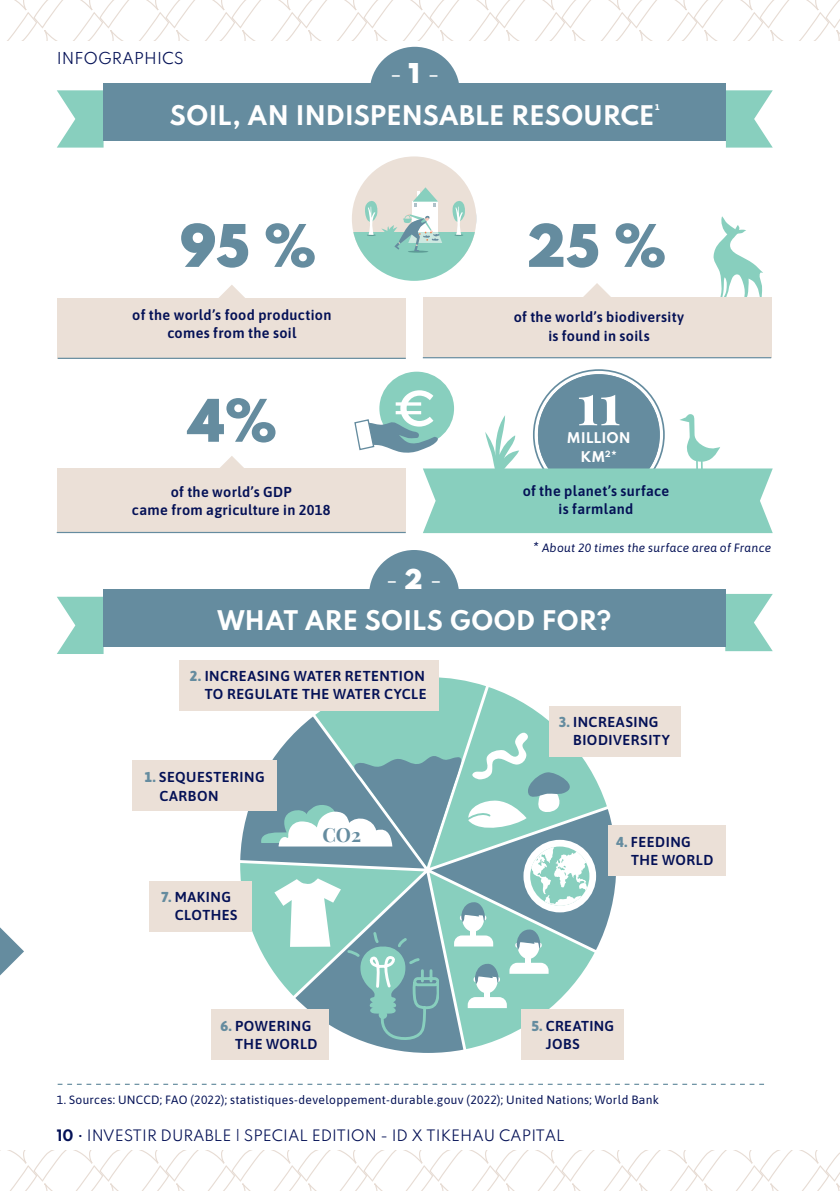
<style>
.page{position:relative;width:840px;height:1191px;background:#fff}
.page>*{position:absolute;margin:0;border:0;box-sizing:border-box;transform-origin:0 0}
.t1{font:700 58px "Playfair Display";color:#fff}
.t2{font:100 52px "Spartan";color:#658c9f}
.relance{font:100 24.2px "Spartan";color:#fff}
.relance-2{font:100 24px "Spartan";letter-spacing:-.01em;color:#fff}
.t3{font:700 19.2px "Playfair Display";color:#658c9f}
.t4{font:100 14.6px "Spartan";color:#041156}
.para_texte_courant_j{font:600 14.4px/18.4px "Asap";letter-spacing:.03em;color:#041156}
.t5{font:100 14px "Spartan";color:#041156}
.t6{font:100 13.2px/18.4px "Spartan";color:#fff;text-align:center}
.t7{font:12px "Asap";letter-spacing:.025em;color:#041156}
.t8{font:italic 12px "Asap";letter-spacing:.025em;color:#041156}
.relance-3{font:800 8.4px "Asap";color:#fff}
.s1{font-weight:600;font-size:14.4px}
.s2{font-weight:900;color:#658c9f}
</style>
<div class="page">
<svg style="left:0;top:927px;width:24px;height:48px"></svg>
<div style="left:369px;top:47px;width:90px;height:90px;background:#658c9f;border-radius:50%"></div>
<div style="left:369px;top:550px;width:90px;height:90px;background:#658c9f;border-radius:50%"></div>
<svg style="left:240px;top:677px;width:376px;height:376px"></svg>
<svg style="left:725px;top:90px;width:47px;height:58px"></svg>
<svg style="left:724px;top:594px;width:48px;height:57px"></svg>
<svg style="left:57px;top:90px;width:46px;height:58px"></svg>
<svg style="left:57px;top:597px;width:46px;height:57px"></svg>
<div style="left:103px;top:83px;width:622px;height:57px;background:#658c9f"></div>
<div style="left:103px;top:589px;width:621px;height:58px;background:#658c9f"></div>
<svg style="left:220px;top:456px;width:24px;height:12px"></svg>
<div style="left:537px;top:374px;width:122px;height:121px;background:#658c9f;border-radius:50%"></div>
<div style="left:379px;top:372px;width:75px;height:73px;background:#88cfbe;border-radius:50%"></div>
<svg style="left:354px;top:390px;width:418px;height:143px"></svg>
<div style="left:57px;top:468px;width:348px;height:64px;background:#ebe0d7"></div>
<hr style="left:57px;top:532px;width:348px;height:1px;background:#658c9f">
<svg style="left:58px;top:1083px;width:705px;height:2px"></svg>
<div style="left:58px;top:298px;width:347px;height:61px;background:#ebe0d7"></div>
<hr style="left:58px;top:358px;width:347px;height:1px;background:#658c9f">
<svg style="left:219px;top:285px;width:26px;height:13px"></svg>
<svg style="left:713px;top:216px;width:49px;height:81px"></svg>
<svg style="left:583px;top:283px;width:27px;height:14px"></svg>
<div style="left:422px;top:297px;width:348px;height:61px;background:#ebe0d7"></div>
<hr style="left:422px;top:357px;width:348px;height:1px;background:#658c9f">
<svg style="left:369px;top:262px;width:90px;height:19px;fill:#88cfbe"></svg>
<svg style="left:352px;top:156px;width:125px;height:106px"></svg>
<div style="left:179px;top:660px;width:259px;height:51px;background:#ebe0d7"></div>
<div style="left:548px;top:706px;width:132px;height:50px;background:#ebe0d7"></div>
<div style="left:607px;top:825px;width:117px;height:51px;background:#ebe0d7"></div>
<div style="left:521px;top:1009px;width:103px;height:50px;background:#ebe0d7"></div>
<div style="left:211px;top:1009px;width:117px;height:50px;background:#ebe0d7"></div>
<div style="left:132px;top:760px;width:145px;height:50px;background:#ebe0d7"></div>
<div style="left:149px;top:881px;width:103px;height:51px;background:#ebe0d7"></div>
<svg style="left:0;top:1150px;width:839px;height:41px"></svg>
<svg style="left:7px;top:0;width:832px;height:41px"></svg>
<p class="t4" style="left:57px;top:48px;width:128px">INFOGRAPHICS</p>
<p class="relance" style="left:389px;top:55px;width:52px">- 1 -</p>
<p class="relance-2" style="left:170px;top:97px;width:486px">SOIL, AN INDISPENSABLE RESOURCE</p>
<p class="relance-3" style="left:654px;top:101px;width:6px">1</p>
<p class="t2" style="left:180px;top:207px;width:137px">95 %</p>
<p class="t2" style="left:528px;top:207px;width:139px">25 %</p>
<p class="para_texte_courant_j" style="left:132px;top:305px;width:200px">of the world’s food production</p>
<p class="para_texte_courant_j" style="left:167px;top:323px;width:130px">comes from the soil</p>
<p class="para_texte_courant_j" style="left:513px;top:307px;width:172px">of the world’s biodiversity</p>
<p class="para_texte_courant_j" style="left:548px;top:325px;width:103px">is found in soils</p>
<p class="t2" style="left:187px;top:382px;width:90px">4%</p>
<p class="t1" style="left:576px;top:358px;width:46px">11</p>
<p class="t6" style="left:566px;top:428px;width:65px">MILLION<br>KM<sup>2</sup>*</p>
<p class="para_texte_courant_j" style="left:171px;top:482px;width:122px">of the world’s GDP</p>
<p class="para_texte_courant_j" style="left:132px;top:500px;width:200px">came from agriculture in 2018</p>
<p class="para_texte_courant_j" style="left:522px;top:481px;width:148px">of the planet’s surface</p>
<p class="para_texte_courant_j" style="left:558px;top:499px;width:76px">is farmland</p>
<p class="t8" style="left:533px;top:540px;width:239px"><span class="s1">*</span> About 20 times the surface area of France</p>
<p class="relance" style="left:385px;top:561px;width:59px">- 2 -</p>
<p class="relance-2" style="left:217px;top:602px;width:396px">WHAT ARE SOILS GOOD FOR?</p>
<p class="para_texte_courant_j" style="left:190px;top:666px;width:238px;text-align:right"><span class="s2">2.</span> INCREASING WATER RETENTION<br>TO REGULATE THE WATER CYCLE</p>
<p class="para_texte_courant_j" style="left:159px;top:767px;width:107px;text-indent:-15px"><span class="s2">1.</span> SEQUESTERING<br>CARBON</p>
<p class="para_texte_courant_j" style="left:175px;top:886px;width:64px;text-indent:-14px"><span class="s2">7.</span> MAKING<br>CLOTHES</p>
<h3 class="t3" style="left:322px;top:819px;width:40px">CO2</h3>
<p class="para_texte_courant_j" style="left:235px;top:1015px;width:84px;text-indent:-15px"><span class="s2">6.</span> POWERING<br>THE WORLD</p>
<p class="para_texte_courant_j" style="left:573px;top:712px;width:98px;text-indent:-15px"><span class="s2">3.</span> INCREASING<br>BIODIVERSITY</p>
<p class="para_texte_courant_j" style="left:630px;top:831px;width:84px;text-indent:-15px"><span class="s2">4.</span> FEEDING<br>THE WORLD</p>
<p class="para_texte_courant_j" style="left:545px;top:1015px;width:70px;text-indent:-15px"><span class="s2">5.</span> CREATING<br>JOBS</p>
<p class="t7" style="left:57px;top:1091px;width:603px">1. Sources: UNCCD; FAO (2022); statistiques-developpement-durable.gouv (2022); United Nations; World Bank</p>
<p class="t5" style="left:57px;top:1125px;width:509px">10 • INVESTIR DURABLE | SPECIAL EDITION - ID X TIKEHAU CAPITAL</p>
</div>
